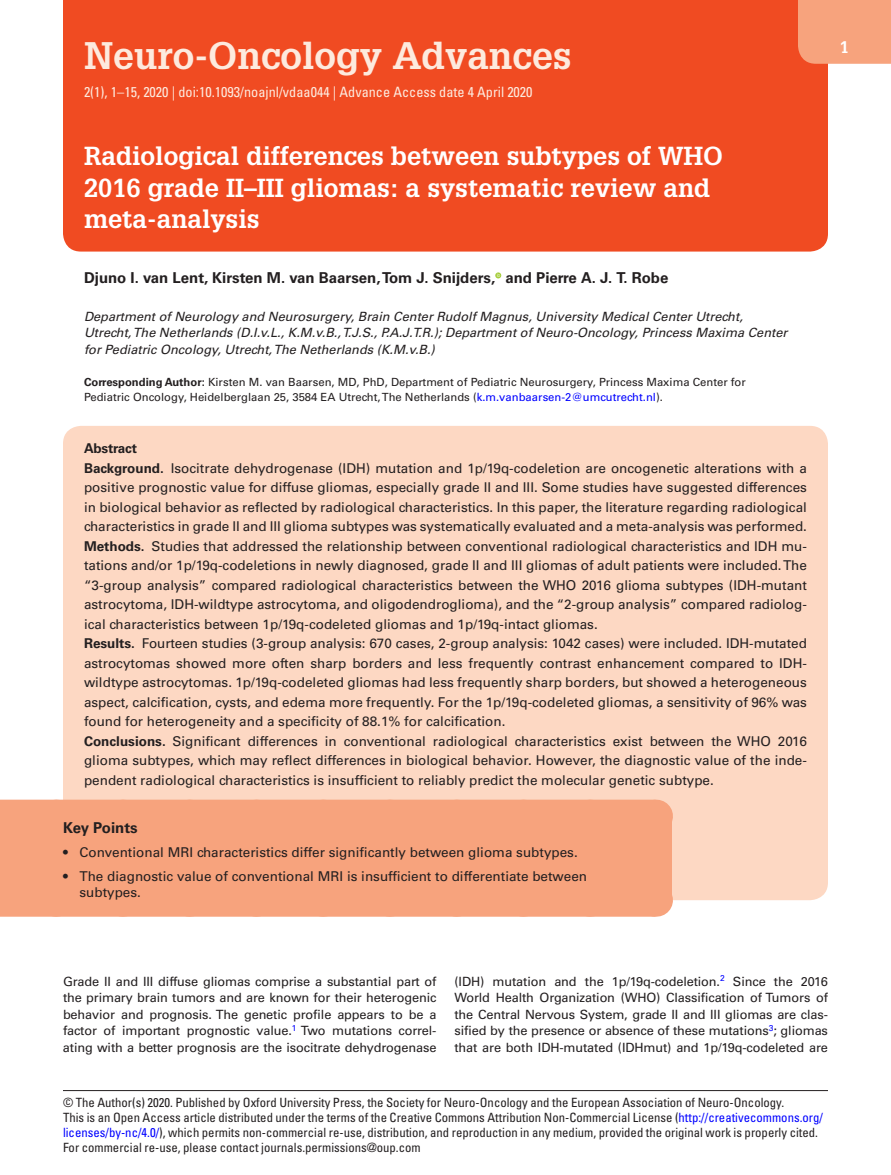
<style>
.page{position:relative;width:891px;height:1175px;background:#fff}
.page>*{position:absolute;margin:0;border:0;box-sizing:border-box;transform-origin:0 0}
.t1{font:700 37.5px "Glypha LT Std";color:#fdeade}
.t2{font:700 25.5px/31.5px "Glypha LT Std";color:#fff}
.t3{font:700 16.5px "Glypha LT Std";color:#fff}
.t4{font:700 15px "Univers LT Std";color:#231f20}
.t5{font:condensed 14.25px "Univers LT Std";color:#fdeade}
.t6{font:13.5px/19.5px "Univers LT Std";color:#231f20}
.t7{font:12.75px/16.5px "Univers LT Std";letter-spacing:-.01em;color:#231f20;text-align:justify}
.t8{font:condensed 12.75px/15px "Univers LT Std";color:#231f20}
.t9{font:italic 12.75px/16.5px "Univers LT Std";color:#231f20}
.t10{font:11.25px/15px "Univers LT Std";color:#231f20}
.s1{font-weight:700}
.s2{color:#00f}
</style>
<div class="page">
<div style="left:63px;top:0;width:765px;height:166px;background:#f04b22"></div>
<div style="left:798px;top:0;width:93px;height:64px;background:#f7a37d"></div>
<hr style="left:63px;top:1090px;width:765px;height:1px;background:#231f20">
<div style="left:63px;top:426px;width:765px;height:474px;background:#fdd8c3;border-radius:18px"></div>
<div style="left:0;top:817px;width:672px;height:34px;background:#f7a37d"></div>
<div style="left:0;top:799px;width:656px;height:33px;background:#f7a37d"></div>
<svg style="left:56px;top:799px;width:566px;height:1px"></svg>
<hr style="left:656px;top:799px;width:1px;height:33px;background:#f7a37d">
<div style="left:0;top:833px;width:672px;height:41px;background:#f7a37d"></div>
<div style="left:0;top:857px;width:672px;height:44px;background:#f7a37d"></div>
<div style="left:0;top:883px;width:656px;height:33px;background:#f7a37d"></div>
<hr style="left:656px;top:883px;width:1px;height:33px;background:#f7a37d">
<svg style="left:495px;top:272px;width:6px;height:6px"></svg>
<div style="left:63px;top:166px;width:765px;height:85px;background:#f04b22"></div>
<h1 class="t1" style="left:84px;top:32px;width:489px">Neuro-Oncology Advances</h1>
<p class="t5" style="left:84px;top:83px;width:450px">2(1), 1–15, 2020 | doi:10.1093/noajnl/vdaa044 | Advance Access date 4 April 2020</p>
<h2 class="t2" style="left:84px;top:140px;width:641px">Radiological differences between subtypes of WHO<br>2016 grade II–III gliomas: a systematic review and meta-analysis</h2>
<p class="t4" style="left:84px;top:269px;width:586px">Djuno I. van Lent, Kirsten M. van Baarsen, Tom J. Snijders, and Pierre A. J. T. Robe</p>
<p class="t9" style="left:84px;top:308px;width:705px">Department of Neurology and Neurosurgery, Brain Center Rudolf Magnus, University Medical Center Utrecht,<br>Utrecht, The Netherlands (D.I.v.L., K.M.v.B., T.J.S., P.A.J.T.R.); Department of Neuro-Oncology, Princess Maxima Center for Pediatric Oncology, Utrecht, The Netherlands (K.M.v.B.)</p>
<p class="t10" style="left:84px;top:375px;width:663px"><span class="s1">Corresponding Author:</span> Kirsten M. van Baarsen, MD, PhD, Department of Pediatric Neurosurgery, Princess Maxima Center for<br>Pediatric Oncology, Heidelberglaan 25, 3584 EA Utrecht, The Netherlands (<span class="s2">k.m.vanbaarsen-2@umcutrecht.nl</span>).</p>
<p class="t6" style="left:84px;top:438px;width:725px"><span class="s1">Abstract<br>Background.</span> Isocitrate dehydrogenase (IDH) mutation and 1p/19q-codeletion are oncogenetic alterations with a positive prognostic value for diffuse gliomas, especially grade II and III. Some studies have suggested differences in biological behavior as reflected by radiological characteristics. In this paper, the literature regarding radiological characteristics in grade II and III glioma subtypes was systematically evaluated and a meta-analysis was performed.<br><span class="s1">Methods.</span> Studies that addressed the relationship between conventional radiological characteristics and IDH mu&shy;tations and/or 1p/19q-codeletions in newly diagnosed, grade II and III gliomas of adult patients were included. The “3-group analysis” compared radiological characteristics between the WHO 2016 glioma subtypes (IDH-mutant astrocytoma, IDH-wildtype astrocytoma, and oligodendroglioma), and the “2-group analysis” compared radiolog&shy;ical characteristics between 1p/19q-codeleted gliomas and 1p/19q-intact gliomas.<br><span class="s1">Results.</span> Fourteen studies (3-group analysis: 670 cases, 2-group analysis: 1042 cases) were included. IDH-mutated astrocytomas showed more often sharp borders and less frequently contrast enhancement compared to IDH&shy;wildtype astrocytomas. 1p/19q-codeleted gliomas had less frequently sharp borders, but showed a heterogeneous aspect, calcification, cysts, and edema more frequently. For the 1p/19q-codeleted gliomas, a sensitivity of 96% was found for heterogeneity and a specificity of 88.1% for calcification.<br><span class="s1">Conclusions.</span> Significant differences in conventional radiological characteristics exist between the WHO 2016 glioma subtypes, which may reflect differences in biological behavior. However, the diagnostic value of the inde&shy;pendent radiological characteristics is insufficient to reliably predict the molecular genetic subtype.</p>
<p class="t4" style="left:63px;top:818px;width:76px">Key Points</p>
<p class="t6" style="left:63px;top:842px;width:516px">• Conventional MRI characteristics differ significantly between glioma subtypes.</p>
<p class="t6" style="left:79px;top:867px;width:509px;line-height:16.5px;text-indent:-16px">• The diagnostic value of conventional MRI is insufficient to differentiate between subtypes.</p>
<p class="t3" style="left:840px;top:37px;width:11px">1</p>
<p class="t7" style="left:63px;top:973px;width:375px">Grade II and III diffuse gliomas comprise a substantial part of the primary brain tumors and are known for their heterogenic behavior and prognosis. The genetic profile appears to be a factor of important prognostic value.<sup>1</sup> Two mutations correl&shy;ating with a better prognosis are the isocitrate dehydrogenase</p>
<p class="t7" style="left:454px;top:973px;width:375px">(IDH) mutation and the 1p/19q-codeletion.<sup>2</sup> Since the 2016<br>World Health Organization (WHO) Classification of Tumors of the Central Nervous System, grade II and III gliomas are clas&shy;sified by the presence or absence of these mutations<sup>3</sup>; gliomas that are both IDH-mutated (IDHmut) and 1p/19q-codeleted are</p>
<p class="t8" style="left:63px;top:1095px;width:723px">© The Author(s) 2020. Published by Oxford University Press, the Society for Neuro-Oncology and the European Association of Neuro-Oncology.</p>
<p class="t8" style="left:63px;top:1110px;width:762px">This is an Open Access article distributed under the terms of the Creative Commons Attribution Non-Commercial License (<span class="s2">http://creativecommons.org/ licenses/by-nc/4.0/</span>), which permits non-commercial re-use, distribution, and reproduction in any medium, provided the original work is properly cited.<br>For commercial re-use, please contact journals.permissions@oup.com</p>
</div>
